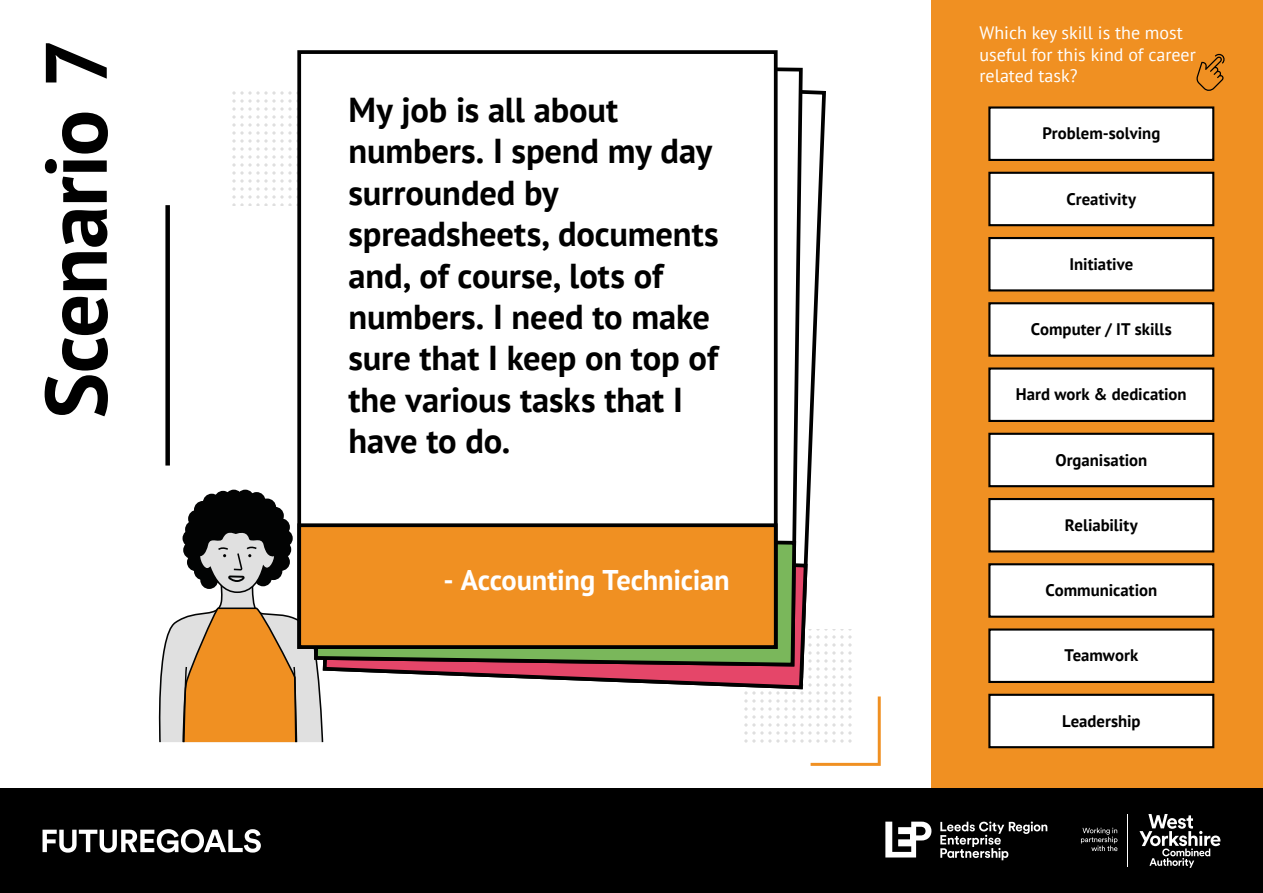
<style>
.page{position:relative;width:1263px;height:893px;background:#fff}
.page>*{position:absolute;margin:0;border:0;box-sizing:border-box;transform-origin:0 0}
.t1{font:700 87px "PT Sans";letter-spacing:-.015em;color:#000}
.t2{font:700 34.5px/41.4px "PT Sans";letter-spacing:-.005em;color:#000}
.t3{font:700 28.5px "PT Sans";letter-spacing:-.01em;color:#fff}
.t4{font:18px/21.6px "PT Sans";color:#fff}
.t5{font:700 16.65px "PT Sans";color:#000}
</style>
<div class="page">
<div style="left:931px;top:0;width:332px;height:893px;background:#f09022"></div>
<svg style="left:158px;top:491px;width:166px;height:252px"></svg>
<div style="left:0;top:789px;width:1263px;height:104px;background:#000"></div>
<svg style="left:43px;top:829px;width:218px;height:24px"></svg>
<svg style="left:1139px;top:814px;width:79px;height:54px"></svg>
<svg style="left:1081px;top:828px;width:36px;height:20px"></svg>
<hr style="left:1128px;top:815px;width:1px;height:52px;background:#fff">
<svg style="left:885px;top:822px;width:46px;height:35px"></svg>
<svg style="left:940px;top:821px;width:107px;height:39px"></svg>
<svg style="left:744px;top:629px;width:108px;height:114px"></svg>
<svg style="left:805px;top:90px;width:23px;height:601px"></svg>
<svg style="left:321px;top:543px;width:488px;height:148px"></svg>
<svg style="left:778px;top:67px;width:27px;height:601px"></svg>
<svg style="left:312px;top:532px;width:486px;height:136px"></svg>
<svg style="left:232px;top:91px;width:65px;height:115px"></svg>
<div style="left:297px;top:50px;width:481px;height:599px;background:#fff;border:4px solid #000"></div>
<div style="left:297px;top:523px;width:481px;height:126px;background:#f09022;border:4px solid #000"></div>
<div style="left:165px;top:205px;width:5px;height:261px;background:#000"></div>
<div style="left:988px;top:106px;width:226px;height:55px;background:#fff;border:2px solid #000"></div>
<div style="left:988px;top:172px;width:226px;height:54px;background:#fff;border:2px solid #000"></div>
<div style="left:988px;top:237px;width:226px;height:54px;background:#fff;border:2px solid #000"></div>
<div style="left:988px;top:302px;width:226px;height:55px;background:#fff;border:2px solid #000"></div>
<div style="left:988px;top:367px;width:226px;height:55px;background:#fff;border:2px solid #000"></div>
<div style="left:988px;top:433px;width:226px;height:54px;background:#fff;border:2px solid #000"></div>
<div style="left:988px;top:498px;width:226px;height:54px;background:#fff;border:2px solid #000"></div>
<div style="left:988px;top:563px;width:226px;height:55px;background:#fff;border:2px solid #000"></div>
<div style="left:988px;top:628px;width:226px;height:55px;background:#fff;border:2px solid #000"></div>
<div style="left:988px;top:694px;width:226px;height:54px;background:#fff;border:2px solid #000"></div>
<svg style="left:1196px;top:54px;width:29px;height:37px"></svg>
<svg style="left:807px;top:693px;width:74px;height:73px"></svg>
<h1 class="t1" style="left:18px;top:419px;width:382px;rotate:-90deg">Scenario 7</h1>
<p class="t2" style="left:349px;top:89px;width:372px">My job is all about numbers. I spend my day surrounded by spreadsheets, documents and, of course, lots of numbers. I need to make sure that I keep on top of the various tasks that I have to do.</p>
<p class="t3" style="left:443px;top:561px;width:288px">- Accounting Technician</p>
<p class="t4" style="left:979px;top:22px;width:218px">Which key skill is the most useful for this kind of career related task?</p>
<p class="t5" style="left:1042px;top:122px;width:119px">Problem-solving</p>
<p class="t5" style="left:1066px;top:188px;width:71px">Creativity</p>
<p class="t5" style="left:1069px;top:253px;width:65px">Initiative</p>
<p class="t5" style="left:1031px;top:318px;width:142px">Computer / IT skills</p>
<p class="t5" style="left:1016px;top:383px;width:172px">Hard work &amp; dedication</p>
<p class="t5" style="left:1055px;top:449px;width:93px">Organisation</p>
<p class="t5" style="left:1065px;top:514px;width:74px">Reliability</p>
<p class="t5" style="left:1045px;top:579px;width:113px">Communication</p>
<p class="t5" style="left:1064px;top:644px;width:75px">Teamwork</p>
<p class="t5" style="left:1062px;top:710px;width:80px">Leadership</p>
</div>
